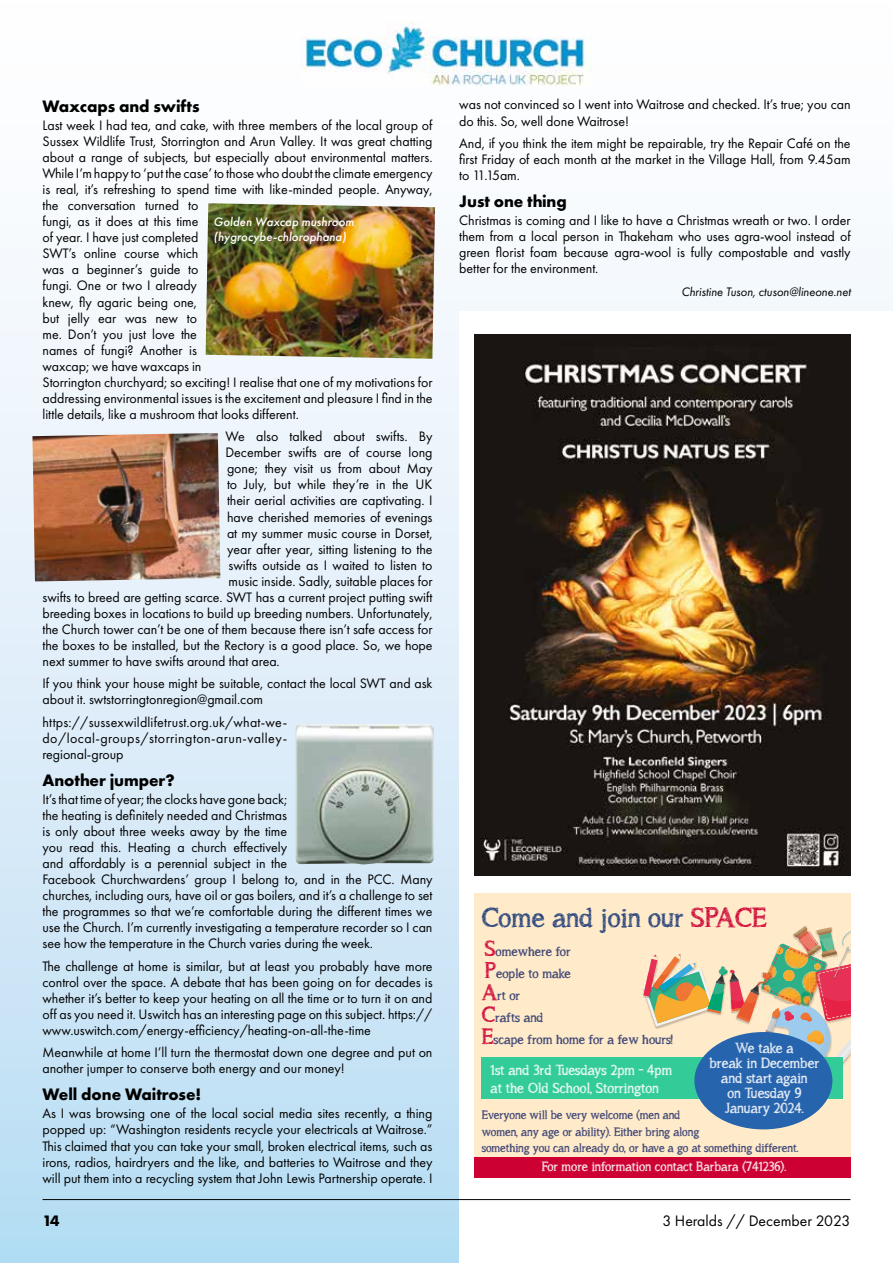
<style>
.page{position:relative;width:893px;height:1263px;background:#fff}
.page>*{position:absolute;margin:0;border:0;box-sizing:border-box;transform-origin:0 0}
.t1{font:32.7px "asongforjennifer";color:#223e79}
.t2{font:17.25px/15px "asongforjennifer";color:#fff}
.t3{font:700 17.25px "Futura PT";letter-spacing:-.005em;color:#000}
.t4{font:15.9px "asongforjennifer";color:#fff}
.t5{font:15.75px/22.2px "asongforjennifer";color:#28326c}
.t6{font:15.75px "Futura PT";color:#000}
.t7{font:700 15.75px "Futura PT";color:#000}
.t8{font:14.4px/16.5px "asongforjennifer";letter-spacing:-.005em;color:#28326c}
.t9{font:14.25px/16px "Futura PT";letter-spacing:-.005em;color:#000}
.t10{font:italic 500 12.75px/15px "Futura PT";color:#fff}
.t11{font:italic 12.75px "Futura PT";letter-spacing:-.005em;color:#000}
.s1{color:#c03}
.s2{font-size:26.25px;color:#c03}
</style>
<div class="page">
<div style="left:0;top:0;width:893px;height:1263px;background:linear-gradient(to bottom,#fff,#baddf3)"></div>
<div style="left:459px;top:312px;width:434px;height:951px;background:#fff"></div>
<img style="left:302px;top:22px;width:289px;height:64px">
<hr style="left:43px;top:1199px;width:807px;height:1px;background:#000">
<img style="left:206px;top:203px;width:229px;height:156px">
<img style="left:32px;top:433px;width:188px;height:148px">
<img style="left:296px;top:724px;width:138px;height:140px">
<div style="left:474px;top:893px;width:377px;height:283px;background:#ffebca"></div>
<svg style="left:643px;top:927px;width:208px;height:138px"></svg>
<img style="left:756px;top:926px;width:53px;height:82px">
<img style="left:809px;top:963px;width:28px;height:49px">
<div style="left:474px;top:1158px;width:377px;height:20px;background:#c03"></div>
<div style="left:482px;top:1057px;width:361px;height:42px;background:#3c9"></div>
<img style="left:474px;top:335px;width:377px;height:541px">
<div style="left:694px;top:1032px;width:138px;height:97px;background:#2764ae;border-radius:50%"></div>
<p class="t3" style="left:43px;top:95px;width:159px">Waxcaps and swifts</p>
<p class="t9" style="left:43px;top:117px;width:392px">Last week I had tea, and cake, with three members of the local group of Sussex Wildlife Trust, Storrington and Arun Valley. It was great chatting about a range of subjects, but especially about environmental matters.<br>While I’m happy to ‘put the case’ to those who doubt the climate emergency is real, it’s refreshing to spend time with like-minded people. Anyway, the conversation turned to<br>fungi, as it does at this time<br>of year. I have just completed<br>SWT’s online course which<br>was a beginner’s guide to<br>fungi. One or two I already<br>knew, fly agaric being one,<br>but jelly ear was new to<br>me. Don’t you just love the<br>names of fungi? Another is<br>waxcap; we have waxcaps in<br>Storrington churchyard; so exciting! I realise that one of my motivations for addressing environmental issues is the excitement and pleasure I find in the little details, like a mushroom that looks different.</p>
<p class="t9" style="left:226px;top:428px;width:208px">We also talked about swifts. By</p>
<p class="t9" style="left:226px;top:444px;width:209px">December swifts are of course long</p>
<p class="t9" style="left:227px;top:460px;width:207px">gone; they visit us from about May</p>
<p class="t9" style="left:227px;top:477px;width:207px">to July, but while they’re in the UK</p>
<p class="t9" style="left:227px;top:493px;width:207px">their aerial activities are captivating. I</p>
<p class="t9" style="left:227px;top:509px;width:207px">have cherished memories of evenings</p>
<p class="t9" style="left:227px;top:525px;width:207px">at my summer music course in Dorset,</p>
<p class="t9" style="left:227px;top:541px;width:207px">year after year, sitting listening to the</p>
<p class="t9" style="left:229px;top:557px;width:205px">swifts outside as I waited to listen to</p>
<p class="t9" style="left:229px;top:573px;width:206px">music inside. Sadly, suitable places for</p>
<p class="t9" style="left:43px;top:589px;width:392px">swifts to breed are getting scarce. SWT has a current project putting swift</p>
<p class="t9" style="left:43px;top:605px;width:392px">breeding boxes in locations to build up breeding numbers. Unfortunately,</p>
<p class="t9" style="left:43px;top:621px;width:391px">the Church tower can’t be one of them because there isn’t safe access for</p>
<p class="t9" style="left:43px;top:637px;width:392px">the boxes to be installed, but the Rectory is a good place. So, we hope</p>
<p class="t9" style="left:43px;top:653px;width:239px">next summer to have swifts around that area.</p>
<p class="t9" style="left:43px;top:675px;width:392px">If you think your house might be suitable, contact the local SWT and ask about it. swtstorringtonregion@gmail.com</p>
<p class="t9" style="left:43px;top:714px;width:246px;text-align:justify">https://sussexwildlifetrust.org.uk/what-we&shy;do/local-groups/storrington-arun-valley&shy;regional-group</p>
<p class="t3" style="left:43px;top:769px;width:134px">Another jumper?</p>
<p class="t9" style="left:43px;top:791px;width:392px">It’s that time of year; the clocks have gone back;<br>the heating is definitely needed and Christmas<br>is only about three weeks away by the time<br>you read this. Heating a church effectively<br>and affordably is a perennial subject in the<br>Facebook Churchwardens’ group I belong to, and in the PCC. Many churches, including ours, have oil or gas boilers, and it’s a challenge to set the programmes so that we’re comfortable during the different times we use the Church. I’m currently investigating a temperature recorder so I can see how the temperature in the Church varies during the week.</p>
<p class="t9" style="left:43px;top:958px;width:392px;text-align:justify">The challenge at home is similar, but at least you probably have more control over the space. A debate that has been going on for decades is whether it’s better to keep your heating on all the time or to turn it on and off as you need it. Uswitch has an interesting page on this subject. https:// www.uswitch.com/energy-efficiency/heating-on-all-the-time</p>
<p class="t9" style="left:43px;top:1044px;width:391px">Meanwhile at home I’ll turn the thermostat down one degree and put on another jumper to conserve both energy and our money!</p>
<p class="t3" style="left:43px;top:1083px;width:160px">Well done Waitrose!</p>
<p class="t9" style="left:43px;top:1105px;width:392px;text-align:justify">As I was browsing one of the local social media sites recently, a thing popped up: “Washington residents recycle your electricals at Waitrose.” This claimed that you can take your small, broken electrical items, such as irons, radios, hairdryers and the like, and batteries to Waitrose and they will put them into a recycling system that John Lewis Partnership operate. I</p>
<p class="t10" style="left:213px;top:214px;width:142px">Golden Waxcap mushroom (hygrocybe-chlorophana)</p>
<p class="t9" style="left:459px;top:97px;width:393px">was not convinced so I went into Waitrose and checked. It’s true; you can do this. So, well done Waitrose!</p>
<p class="t9" style="left:459px;top:135px;width:393px;text-align:justify">And, if you think the item might be repairable, try the Repair Café on the first Friday of each month at the market in the Village Hall, from 9.45am to 11.15am.</p>
<p class="t3" style="left:459px;top:190px;width:109px">Just one thing</p>
<p class="t9" style="left:459px;top:212px;width:393px;text-align:justify">Christmas is coming and I like to have a Christmas wreath or two. I order them from a local person in Thakeham who uses agra-wool instead of green florist foam because agra-wool is fully compostable and vastly better for the environment.</p>
<p class="t11" style="left:681px;top:284px;width:171px">Christine Tuson, ctuson@lineone.net</p>
<h1 class="t1" style="left:482px;top:900px;width:287px">Come and join our <span class="s1">SPACE</span></h1>
<p class="t5" style="left:482px;top:940px;width:193px"><span class="s2">S</span>omewhere for<br><span class="s2">P</span>eople to make<br><span class="s2">A</span>rt or<br><span class="s2">C</span>rafts and<br><span class="s2">E</span>scape from home for a few hours!</p>
<p class="t2" style="left:709px;top:1041px;width:111px;text-align:center">We take a<br>break in December and start again<br>on Tuesday 9<br>January 2024.</p>
<p class="t2" style="left:491px;top:1062px;width:183px;line-height:17.2px">1st and 3rd Tuesdays 2pm - 4pm at the Old School, Storrington</p>
<p class="t8" style="left:482px;top:1106px;width:318px">Everyone will be very welcome (men and<br>women, any age or ability). Either bring along<br>something you can already do, or have a go at something different.</p>
<p class="t4" style="left:541px;top:1157px;width:246px">For more information contact Barbara (741236).</p>
<p class="t7" style="left:43px;top:1211px;width:19px">14</p>
<p class="t6" style="left:662px;top:1212px;width:190px">3 Heralds // December 2023</p>
</div>
